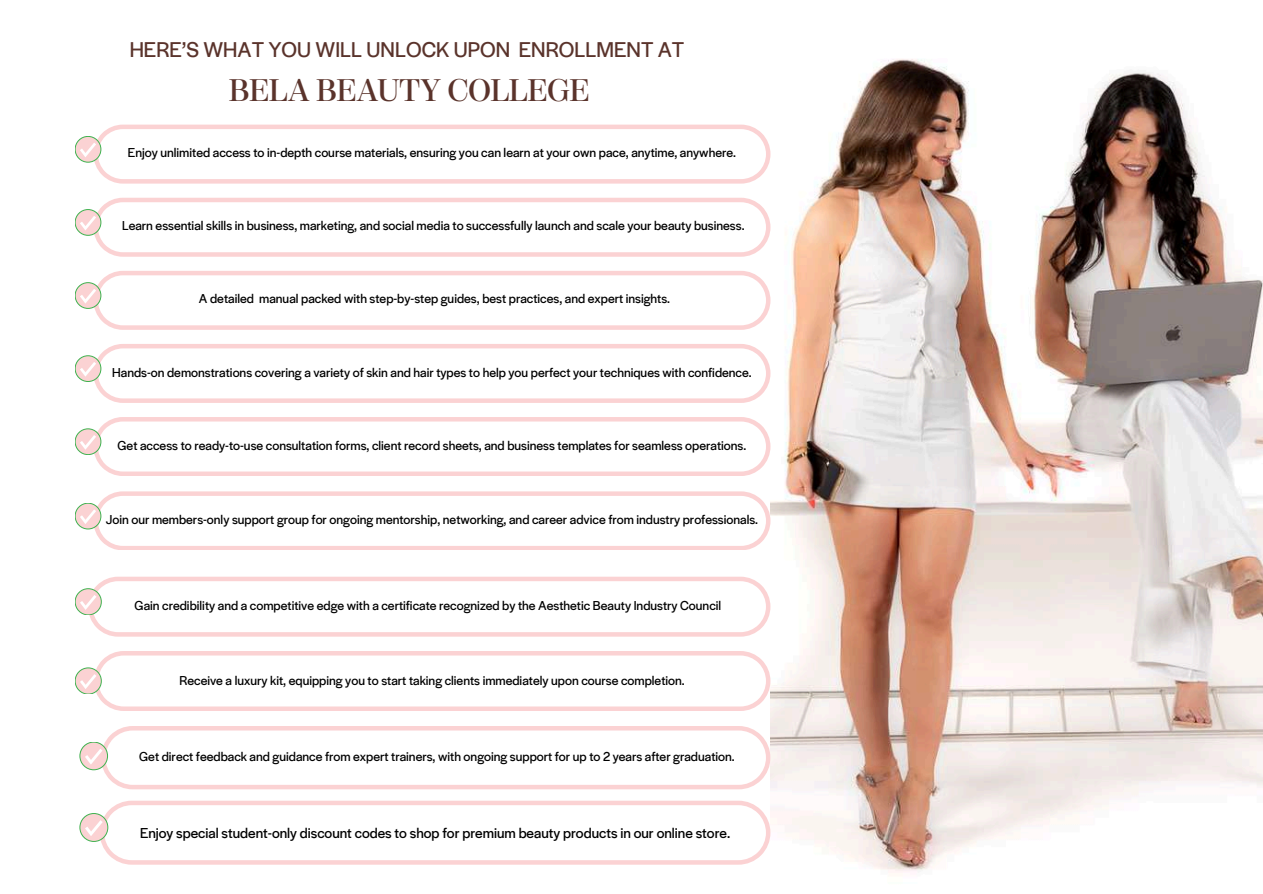
<style>
.page{position:relative;width:1263px;height:894px;background:#fff}
.page>*{position:absolute;margin:0;border:0;box-sizing:border-box;transform-origin:0 0}
.t1{font:600 31.05px "Moderno FB";color:#5a332b}
.t2{font:22.05px "Halyard Display";color:#5a332b}
.t3{font:14.85px "Halyard Display";color:#000}
.t4{font:13.35px "Halyard Display";color:#000}
</style>
<div class="page">
<img style="left:770px;top:59px;width:493px;height:813px">
<svg style="left:75px;top:136px;width:26px;height:26px"></svg>
<div style="left:75px;top:136px;width:26px;height:26px;border:1px solid #3fb24f;border-radius:50%"></div>
<svg style="left:80px;top:125px;width:690px;height:58px"></svg>
<svg style="left:75px;top:282px;width:26px;height:26px"></svg>
<div style="left:75px;top:282px;width:26px;height:26px;border:1px solid #3fb24f;border-radius:50%"></div>
<svg style="left:80px;top:271px;width:690px;height:59px"></svg>
<svg style="left:75px;top:355px;width:26px;height:26px"></svg>
<div style="left:75px;top:355px;width:26px;height:26px;border:1px solid #3fb24f;border-radius:50%"></div>
<svg style="left:80px;top:344px;width:690px;height:59px"></svg>
<svg style="left:75px;top:428px;width:26px;height:26px"></svg>
<div style="left:75px;top:428px;width:26px;height:26px;border:1px solid #3fb24f;border-radius:50%"></div>
<svg style="left:80px;top:417px;width:690px;height:59px"></svg>
<svg style="left:75px;top:209px;width:26px;height:26px"></svg>
<div style="left:75px;top:209px;width:26px;height:26px;border:1px solid #3fb24f;border-radius:50%"></div>
<svg style="left:80px;top:198px;width:690px;height:59px"></svg>
<svg style="left:75px;top:503px;width:26px;height:26px"></svg>
<div style="left:75px;top:503px;width:26px;height:26px;border:1px solid #3fb24f;border-radius:50%"></div>
<svg style="left:80px;top:491px;width:690px;height:59px"></svg>
<svg style="left:75px;top:588px;width:26px;height:26px"></svg>
<div style="left:75px;top:588px;width:26px;height:26px;border:1px solid #3fb24f;border-radius:50%"></div>
<svg style="left:80px;top:576px;width:690px;height:60px"></svg>
<svg style="left:75px;top:667px;width:26px;height:26px"></svg>
<div style="left:75px;top:667px;width:26px;height:26px;border:1px solid #3fb24f;border-radius:50%"></div>
<svg style="left:80px;top:651px;width:690px;height:59px"></svg>
<div style="left:80px;top:742px;width:28px;height:27px;background:#fbd2d3;border-radius:50%"></div>
<div style="left:80px;top:741px;width:28px;height:28px;border:1px solid #3fb24f;border-radius:50%"></div>
<svg style="left:85px;top:726px;width:685px;height:63px"></svg>
<svg style="left:80px;top:813px;width:28px;height:28px"></svg>
<div style="left:80px;top:813px;width:28px;height:28px;border:1px solid #3fb24f;border-radius:50%"></div>
<svg style="left:85px;top:800px;width:685px;height:64px"></svg>
<h2 class="t2" style="left:130px;top:34px;width:556px">HERE’S WHAT YOU WILL UNLOCK UPON ENROLLMENT AT</h2>
<h1 class="t1" style="left:229px;top:77px;width:362px">BELA BEAUTY COLLEGE</h1>
<p class="t4" style="left:128px;top:143px;width:610px">Enjoy unlimited access to in-depth course materials, ensuring you can learn at your own pace, anytime, anywhere.</p>
<p class="t4" style="left:122px;top:216px;width:624px">Learn essential skills in business, marketing, and social media to successfully launch and scale your beauty business.</p>
<p class="t4" style="left:199px;top:289px;width:473px">A detailed manual packed with step-by-step guides, best practices, and expert insights.</p>
<p class="t4" style="left:112px;top:362px;width:641px">Hands-on demonstrations covering a variety of skin and hair types to help you perfect your techniques with confidence.</p>
<p class="t4" style="left:118px;top:435px;width:630px">Get access to ready-to-use consultation forms, client record sheets, and business templates for seamless operations.</p>
<p class="t4" style="left:106px;top:510px;width:654px">Join our members-only support group for ongoing mentorship, networking, and career advice from industry professionals.</p>
<p class="t4" style="left:135px;top:596px;width:588px">Gain credibility and a competitive edge with a certificate recognized by the Aesthetic Beauty Industry Council</p>
<p class="t4" style="left:179px;top:670px;width:507px">Receive a luxury kit, equipping you to start taking clients immediately upon course completion.</p>
<p class="t4" style="left:139px;top:746px;width:597px">Get direct feedback and guidance from expert trainers, with ongoing support for up to 2 years after graduation.</p>
<p class="t3" style="left:140px;top:822px;width:592px">Enjoy special student-only discount codes to shop for premium beauty products in our online store.</p>
</div>
